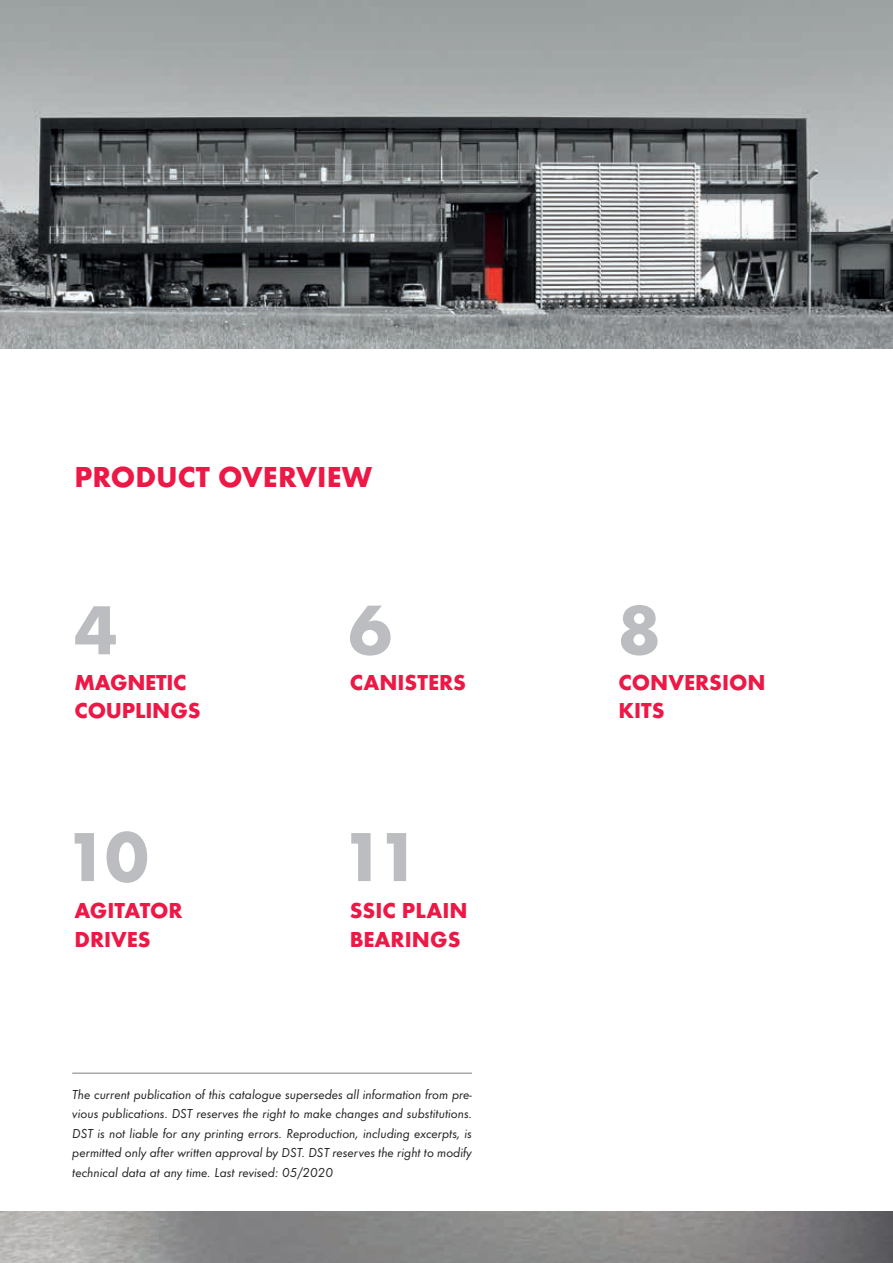
<style>
.page{position:relative;width:893px;height:1263px;background:#fff}
.page>*{position:absolute;margin:0;border:0;box-sizing:border-box;transform-origin:0 0}
.t1{font:800 72px "Function";color:#bcbdc0}
.t2{font:800 30px "Function";color:#ed1845}
.t3{font:800 22.5px/28.5px "Function";color:#ed1845}
.t4{font:italic 13.5px/19.5px "Function";color:#231f20;text-align:justify}
</style>
<div class="page">
<img style="left:0;top:0;width:893px;height:349px">
<hr style="left:72px;top:1072px;width:400px;height:2px;background:#a8a9ad">
<img style="left:0;top:1212px;width:893px;height:51px">
<h2 class="t2" style="left:74px;top:459px;width:299px">PRODUCT OVERVIEW</h2>
<h1 class="t1" style="left:74px;top:588px;width:45px">4</h1>
<h3 class="t3" style="left:74px;top:668px;width:128px">MAGNETIC<br>COUPLINGS</h3>
<h1 class="t1" style="left:65px;top:814px;width:85px">10</h1>
<h3 class="t3" style="left:74px;top:896px;width:110px">AGITATOR<br>DRIVES</h3>
<h1 class="t1" style="left:349px;top:587px;width:45px">6</h1>
<h3 class="t3" style="left:350px;top:668px;width:118px">CANISTERS</h3>
<h1 class="t1" style="left:341px;top:814px;width:80px">11</h1>
<h3 class="t3" style="left:350px;top:896px;width:119px">SSIC PLAIN<br>BEARINGS</h3>
<p class="t4" style="left:72px;top:1084px;width:401px">The current publication of this catalogue supersedes all information from pre&shy;vious publications. DST reserves the right to make changes and substitutions.<br>DST is not liable for any printing errors. Reproduction, including excerpts, is permitted only after written approval by DST. DST reserves the right to modify technical data at any time. Last revised: 05/2020</p>
<h1 class="t1" style="left:618px;top:588px;width:45px">8</h1>
<h3 class="t3" style="left:618px;top:668px;width:149px">CONVERSION<br>KITS</h3>
</div>
